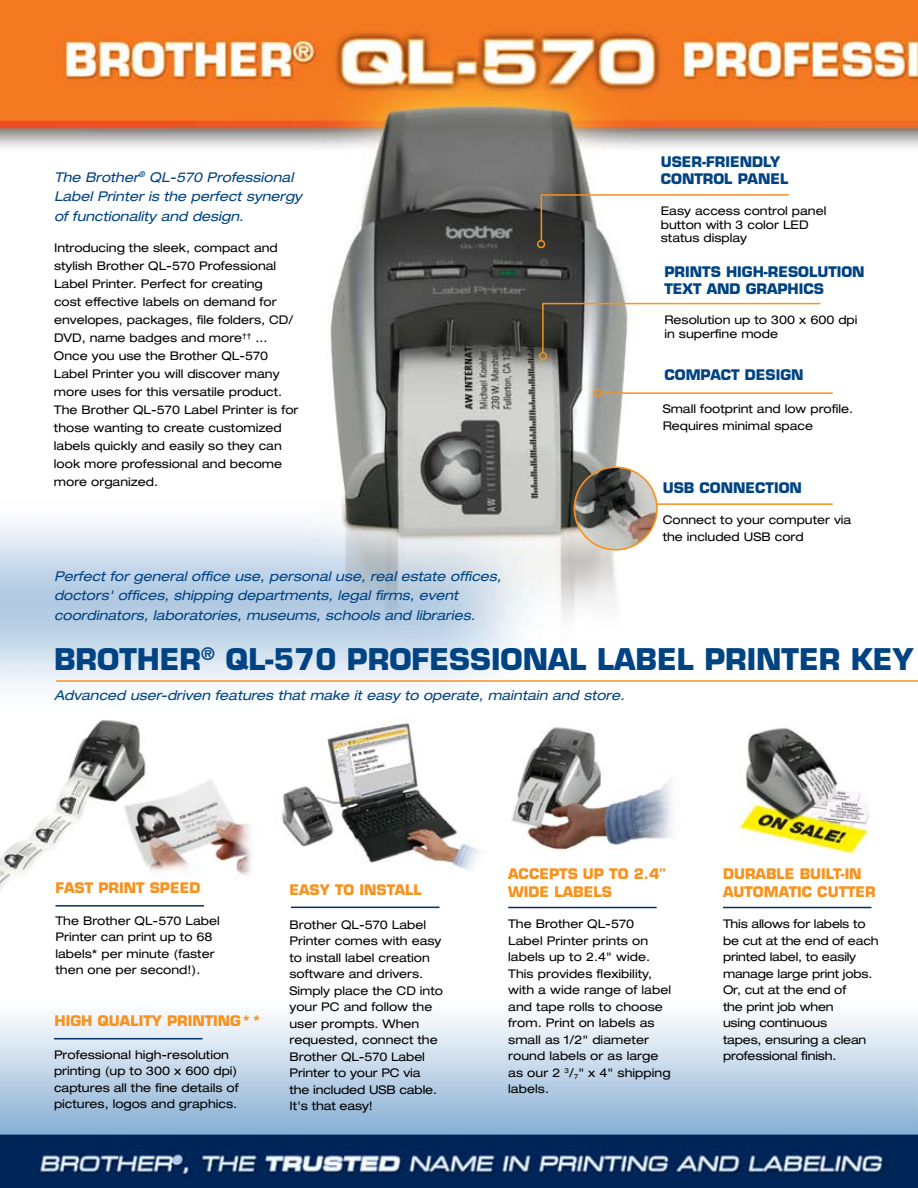
<style>
.page{position:relative;width:918px;height:1188px;background:#fff}
.page>*{position:absolute;margin:0;border:0;box-sizing:border-box;transform-origin:0 0}
.t1{font:700 29.25px "Eurostile";color:#004383}
.t2{font:700 14.25px "Eurostile";color:#f7921e}
.t3{font:700 14.25px/17.1px "Eurostile";color:#004383}
.t4{font:italic expanded 13.5px/19.5px "Helvetica Neue";color:#004383}
.t5{font:expanded 12px/16.5px "Helvetica Neue";color:#000}
</style>
<div class="page">
<img style="left:0;top:0;width:918px;height:1188px">
<img style="left:730px;top:725px;width:138px;height:130px">
<img style="left:258px;top:699px;width:241px;height:202px">
<img style="left:0;top:705px;width:153px;height:199px">
<img style="left:506px;top:723px;width:174px;height:137px">
<img style="left:112px;top:777px;width:160px;height:106px">
<svg style="left:541px;top:302px;width:281px;height:52px"></svg>
<hr style="left:600px;top:392px;width:233px;height:2px;background:#f7921e">
<hr style="left:600px;top:503px;width:233px;height:2px;background:#f7921e">
<hr style="left:508px;top:907px;width:149px;height:1px;background:#003067">
<hr style="left:56px;top:680px;width:862px;height:2px;background:#f7921e">
<hr style="left:723px;top:907px;width:149px;height:1px;background:#003067">
<hr style="left:291px;top:907px;width:149px;height:1px;background:#003067">
<hr style="left:56px;top:905px;width:148px;height:2px;background:#003067">
<hr style="left:54px;top:1038px;width:148px;height:1px;background:#003067">
<svg style="left:540px;top:193px;width:250px;height:49px"></svg>
<div style="left:537px;top:240px;width:8px;height:8px;border:2px solid #f7921e;border-radius:50%"></div>
<div style="left:539px;top:352px;width:8px;height:8px;border:2px solid #f7921e;border-radius:50%"></div>
<div style="left:593px;top:389px;width:8px;height:8px;border:2px solid #f7921e;border-radius:50%"></div>
<img style="left:574px;top:467px;width:83px;height:83px;border-radius:41px">
<div style="left:574px;top:466px;width:84px;height:85px;border:2px solid #f7921e;border-radius:50%"></div>
<p class="t4" style="left:54px;top:167px;width:250px">The Brother<sup>®</sup> QL-570 Professional<br>Label Printer is the perfect synergy of functionality and design.</p>
<p class="t5" style="left:54px;top:239px;width:246px;line-height:18px">Introducing the sleek, compact and stylish Brother QL-570 Professional Label Printer. Perfect for creating<br>cost effective labels on demand for envelopes, packages, file folders, CD/ DVD, name badges and more<sup>††</sup> ...<br>Once you use the Brother QL-570<br>Label Printer you will discover many more uses for this versatile product.<br>The Brother QL-570 Label Printer is for those wanting to create customized labels quickly and easily so they can look more professional and become more organized.</p>
<p class="t4" style="left:54px;top:566px;width:449px">Perfect for general office use, personal use, real estate offices, doctors' offices, shipping departments, legal firms, event coordinators, laboratories, museums, schools and libraries.</p>
<p class="t3" style="left:661px;top:154px;width:129px">USER-FRIENDLY<br>CONTROL PANEL</p>
<p class="t5" style="left:661px;top:204px;width:167px;line-height:13.5px">Easy access control panel button with 3 color LED status display</p>
<p class="t3" style="left:664px;top:263px;width:21px">PRINTS</p>
<p class="t3" style="left:726px;top:263px;width:53px">HIGH-RESOLUTION</p>
<p class="t3" style="left:664px;top:280px;width:55px">TEXTAND</p>
<p class="t3" style="left:746px;top:280px;width:22px">GRAP</p>
<p class="t3" style="left:788px;top:280px;width:21px">HICS</p>
<p class="t5" style="left:664px;top:313px;width:195px;line-height:13.5px">Resolution up to 300 x 600 dpi in superfine mode</p>
<p class="t3" style="left:664px;top:367px;width:141px">COMPACT DESIGN</p>
<p class="t5" style="left:663px;top:401px;width:192px">Small footprint and low profile.<br>Requires minimal space</p>
<p class="t3" style="left:663px;top:479px;width:48px">USB CONNECTION</p>
<p class="t5" style="left:663px;top:512px;width:190px">Connect to your computer via the included USB cord</p>
<h1 class="t1" style="left:54px;top:641px;width:43px">BROT</h1>
<h1 class="t1" style="left:137px;top:641px;width:232px">HER<sup>®</sup> QL-570 PROFESSIONAL</h1>
<h1 class="t1" style="left:597px;top:641px;width:38px">LABEL</h1>
<h1 class="t1" style="left:704px;top:641px;width:41px">PRINTER</h1>
<h1 class="t1" style="left:851px;top:641px;width:43px">KEY</h1>
<p class="t4" style="left:54px;top:685px;width:572px">Advanced user-driven features that make it easy to operate, maintain and store.</p>
<p class="t2" style="left:56px;top:879px;width:11px">FAST</p>
<p class="t2" style="left:98px;top:879px;width:11px">PRINT</p>
<p class="t2" style="left:150px;top:879px;width:11px">SPEED</p>
<p class="t2" style="left:290px;top:881px;width:22px">EASY</p>
<p class="t2" style="left:335px;top:881px;width:35px">TO INSTALL</p>
<p class="t5" style="left:56px;top:912px;width:166px">The Brother QL-570 Label<br>Printer can print up to 68 labels* per minute (faster then one per second!).</p>
<p class="t5" style="left:290px;top:916px;width:155px">Brother QL-570 Label<br>Printer comes with easy to install label creation software and drivers.<br>Simply place the CD into your PC and follow the user prompts. When requested, connect the<br>Brother QL-570 Label<br>Printer to your PC via the included USB cable.<br>It's that easy!</p>
<p class="t2" style="left:55px;top:1012px;width:54px">HIGH QUALITY</p>
<p class="t2" style="left:167px;top:1012px;width:10px">PRINTIN</p>
<p class="t2" style="left:230px;top:1012px;width:33px">G**</p>
<p class="t5" style="left:54px;top:1046px;width:186px">Professional high-resolution printing (up to 300 x 600 dpi) captures all the fine details of pictures, logos and graphics.</p>
<p class="t2" style="left:508px;top:864px;width:22px">ACCEPTS</p>
<p class="t2" style="left:583px;top:864px;width:84px">UP TO 2.4"</p>
<p class="t2" style="left:508px;top:882px;width:25px">WIDE</p>
<p class="t2" style="left:554px;top:882px;width:20px">LABELS</p>
<p class="t5" style="left:508px;top:915px;width:164px">The Brother QL-570<br>Label Printer prints on labels up to 2.4" wide.<br>This provides flexibility, with a wide range of label and tape rolls to choose from. Print on labels as small as 1/2" diameter round labels or as large as our 2 <sup>3</sup>/<sub>7</sub>" x 4" shipping labels.</p>
<p class="t2" style="left:723px;top:864px;width:22px">DURABLE</p>
<p class="t2" style="left:800px;top:864px;width:20px">BUILT</p>
<p class="t2" style="left:841px;top:864px;width:13px">-IN</p>
<p class="t2" style="left:723px;top:882px;width:22px">AUTO</p>
<p class="t2" style="left:764px;top:882px;width:25px">MATIC</p>
<p class="t2" style="left:817px;top:882px;width:11px">CUTTER</p>
<p class="t5" style="left:723px;top:915px;width:157px">This allows for labels to be cut at the end of each printed label, to easily manage large print jobs.<br>Or, cut at the end of<br>the print job when<br>using continuous<br>tapes, ensuring a clean professional finish.</p>
</div>
